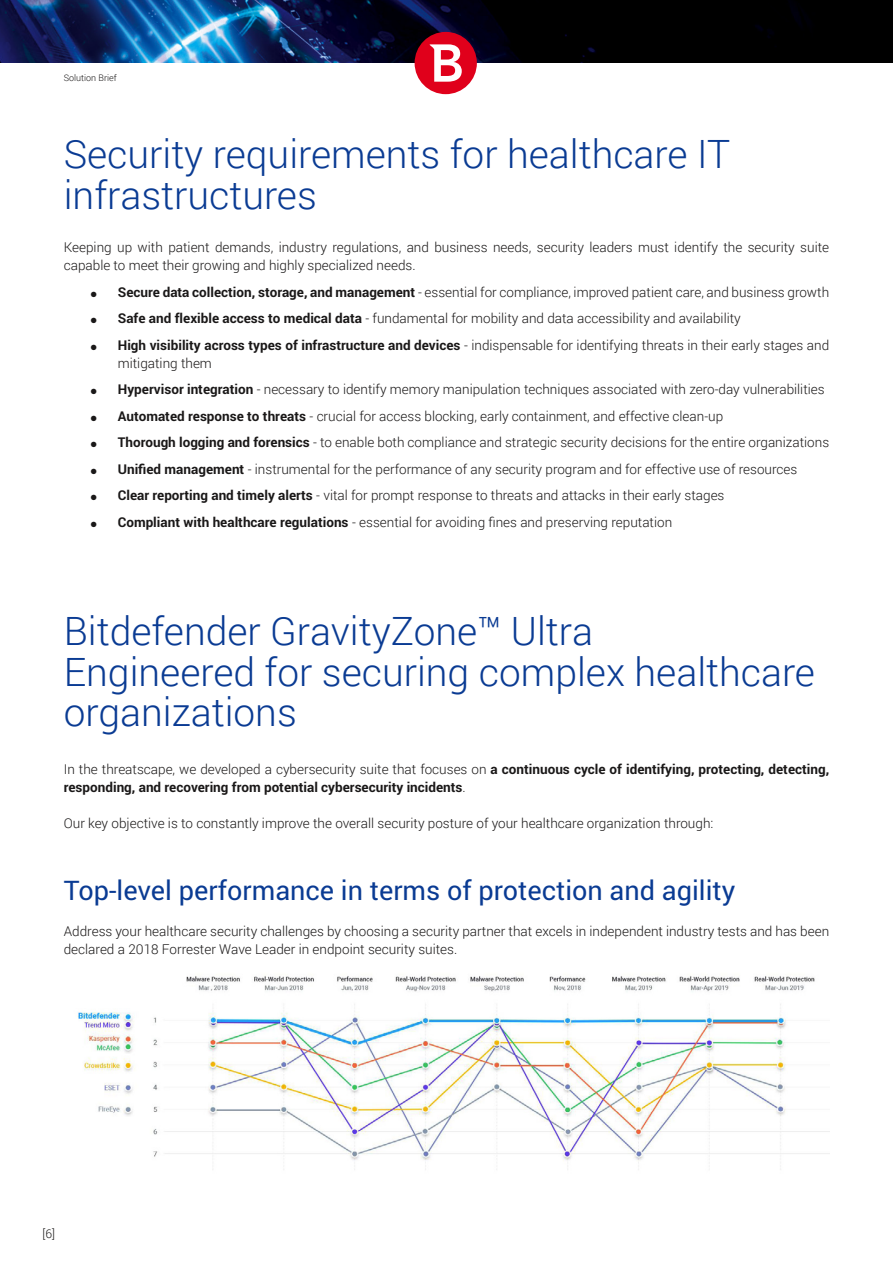
<style>
.page{position:relative;width:893px;height:1263px;background:#fff}
.page>*{position:absolute;margin:0;border:0;box-sizing:border-box;transform-origin:0 0}
.Heading-M{font:300 39px/40.5px "Roboto";color:#0a3b93}
.Heading-M1{font:27px "Roboto";color:#0a3b93}
.Copy{font:300 13.5px/18px "Roboto";color:#1a1818}
.Copy-2{font:700 13.5px/18px "Roboto";color:#1a1818}
.t1{font:300 12px "Roboto";color:#1a1818}
.t2{font:300 9px "Roboto";color:#1a1818}
.s1{font-weight:700}
.s2{font-weight:300}
</style>
<div class="page">
<img style="left:0;top:0;width:893px;height:62px">
<div style="left:415px;top:32px;width:62px;height:62px;background:#e0001b;border-radius:50%"></div>
<svg style="left:430px;top:44px;width:32px;height:38px"></svg>
<img style="left:77px;top:976px;width:752px;height:194px">
<p class="t2" style="left:64px;top:71px;width:55px">Solution Brief</p>
<p class="Heading-M" style="left:64px;top:133px;width:668px">Security requirements for healthcare IT infrastructures</p>
<p class="Copy" style="left:64px;top:238px;width:767px">Keeping up with patient demands, industry regulations, and business needs, security leaders must identify the security suite capable to meet their growing and highly specialized needs.</p>
<p class="Copy" style="left:91px;top:282px;width:740px">● <span class="s1">Secure data collection, storage, and management</span> - essential for compliance, improved patient care, and business growth</p>
<p class="Copy" style="left:91px;top:309px;width:652px">● <span class="s1">Safe and flexible access to medical data</span> - fundamental for mobility and data accessibility and availability</p>
<p class="Copy" style="left:118px;top:335px;width:713px;text-indent:-27px">● <span class="s1">High visibility across types of infrastructure and devices</span> - indispensable for identifying threats in their early stages and mitigating them</p>
<p class="Copy" style="left:91px;top:380px;width:735px">● <span class="s1">Hypervisor integration</span> - necessary to identify memory manipulation techniques associated with zero-day vulnerabilities</p>
<p class="Copy" style="left:91px;top:406px;width:634px">● <span class="s1">Automated response to threats</span> - crucial for access blocking, early containment, and effective clean-up</p>
<p class="Copy" style="left:91px;top:433px;width:740px">● <span class="s1">Thorough logging and forensics</span> - to enable both compliance and strategic security decisions for the entire organizations</p>
<p class="Copy" style="left:91px;top:459px;width:708px">● <span class="s1">Unified management</span> - instrumental for the performance of any security program and for effective use of resources</p>
<p class="Copy" style="left:91px;top:486px;width:635px">● <span class="s1">Clear reporting and timely alerts</span> - vital for prompt response to threats and attacks in their early stages</p>
<p class="Copy" style="left:91px;top:512px;width:583px">● <span class="s1">Compliant with healthcare regulations</span> - essential for avoiding fines and preserving reputation</p>
<p class="Heading-M" style="left:64px;top:610px;width:753px">Bitdefender GravityZone™ Ultra<br>Engineered for securing complex healthcare organizations</p>
<p class="Copy-2" style="left:64px;top:760px;width:767px"><span class="s2">In the threatscape, we developed a cybersecurity suite that focuses on</span> a continuous cycle of identifying, protecting, detecting, responding, and recovering from potential cybersecurity incidents<span class="s2">.</span></p>
<p class="Copy" style="left:64px;top:814px;width:651px">Our key objective is to constantly improve the overall security posture of your healthcare organization through:</p>
<p class="Heading-M1" style="left:64px;top:871px;width:673px">Top-level performance in terms of protection and agility</p>
<p class="Copy" style="left:64px;top:922px;width:767px">Address your healthcare security challenges by choosing a security partner that excels in independent industry tests and has been declared a 2018 Forrester Wave Leader in endpoint security suites.</p>
<p class="t1" style="left:43px;top:1225px;width:14px">[6]</p>
</div>
